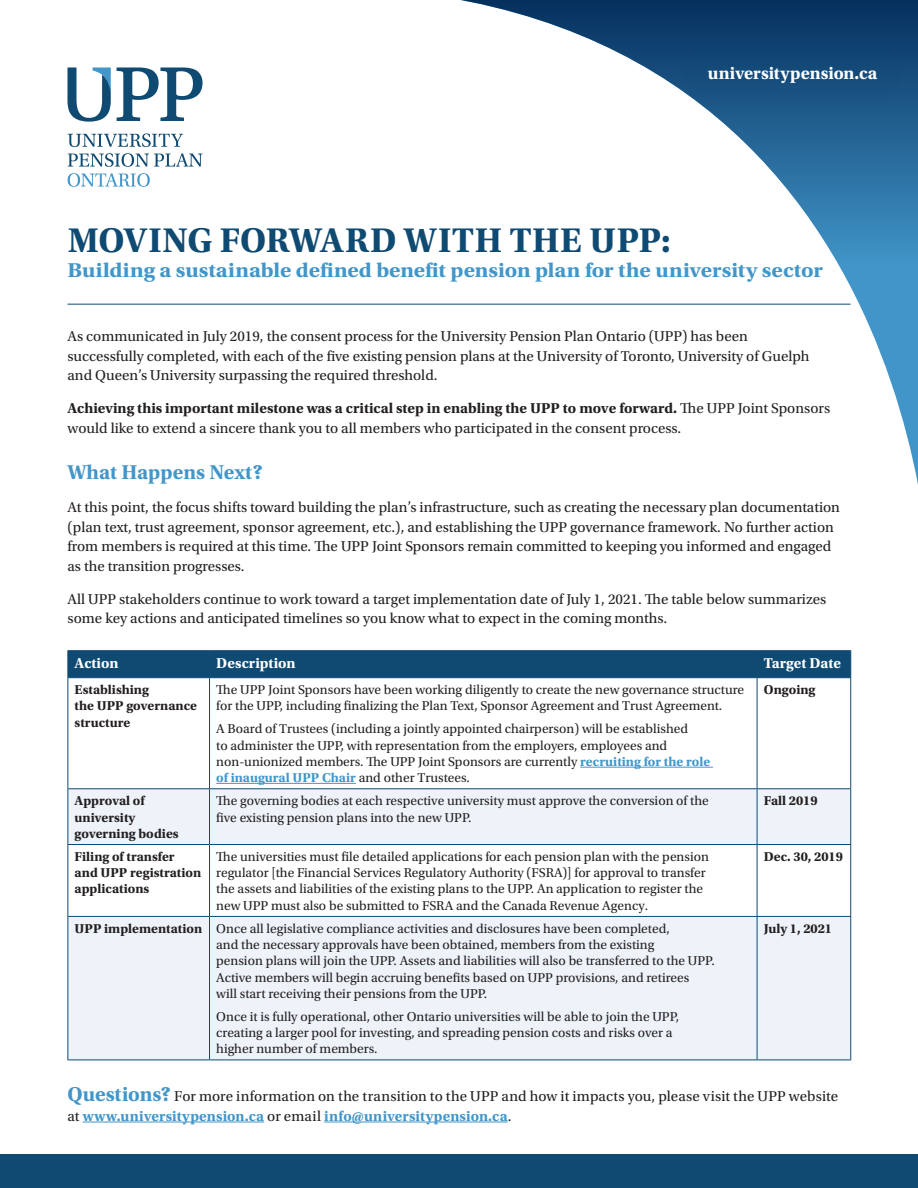
<style>
.page{position:relative;width:918px;height:1188px;background:#fff}
.page>*{position:absolute;margin:0;border:0;box-sizing:border-box;transform-origin:0 0}
.t1{font:700 36px "Utopia Std";letter-spacing:.015em;color:#0e4a72}
.t2{font:700 21px "Utopia Std";color:#4296c9;scale:1.07 1}
.t3{font:700 21px "Utopia Std";color:#4296c9}
.t4{font:700 18px "Utopia Std";color:#fff}
.t5{font:15px/19.5px "Utopia Std";color:#231f20}
.t6{font:700 15px "Utopia Std";color:#fff}
.t7{font:13.5px/16.2px "Utopia Std";color:#231f20}
.t8{font:700 13.5px/16.2px "Utopia Std";color:#231f20}
.s1{font-weight:700}
.s2{font-weight:700;color:#4296c9}
.s3{font-weight:700;font-size:21px;color:#4296c9}
</style>
<div class="page">
<svg style="left:311px;top:0;width:607px;height:484px"></svg>
<svg style="left:68px;top:133px;width:115px;height:14px"></svg>
<svg style="left:68px;top:153px;width:135px;height:14px"></svg>
<svg style="left:68px;top:173px;width:82px;height:14px"></svg>
<svg style="left:117px;top:68px;width:86px;height:53px"></svg>
<svg style="left:68px;top:68px;width:43px;height:54px"></svg>
<hr style="left:83px;top:1122px;width:181px;height:1px;background:#4296c9">
<hr style="left:324px;top:1122px;width:184px;height:1px;background:#4296c9">
<hr style="left:68px;top:304px;width:782px;height:1px;background:#0e4a72">
<div style="left:675px;top:33px;width:236px;height:85px;background:#0e4a72;opacity:.37"></div>
<div style="left:0;top:1154px;width:918px;height:34px;background:#0e4a72"></div>
<svg style="left:69px;top:789px;width:781px;height:271px;fill:#edf3f9"></svg>
<hr style="left:68px;top:650px;width:142px;height:1px;background:#0e4a72">
<hr style="left:210px;top:650px;width:547px;height:1px;background:#0e4a72">
<hr style="left:757px;top:650px;width:94px;height:1px;background:#0e4a72">
<div style="left:68px;top:651px;width:783px;height:26px;background:#0e4a72"></div>
<hr style="left:68px;top:677px;width:142px;height:1px;background:#0e4a72">
<hr style="left:68px;top:678px;width:1px;height:110px;background:#0e4a72">
<hr style="left:210px;top:677px;width:547px;height:1px;background:#0e4a72">
<hr style="left:209px;top:678px;width:1px;height:110px;background:#0e4a72">
<hr style="left:757px;top:677px;width:94px;height:1px;background:#0e4a72">
<hr style="left:757px;top:678px;width:1px;height:110px;background:#0e4a72">
<hr style="left:850px;top:678px;width:1px;height:110px;background:#0e4a72">
<hr style="left:68px;top:788px;width:142px;height:1px;background:#0e4a72">
<hr style="left:68px;top:789px;width:1px;height:55px;background:#0e4a72">
<hr style="left:210px;top:788px;width:547px;height:1px;background:#0e4a72">
<hr style="left:209px;top:789px;width:1px;height:55px;background:#0e4a72">
<hr style="left:757px;top:788px;width:94px;height:1px;background:#0e4a72">
<hr style="left:757px;top:789px;width:1px;height:55px;background:#0e4a72">
<hr style="left:850px;top:789px;width:1px;height:55px;background:#0e4a72">
<hr style="left:68px;top:844px;width:142px;height:1px;background:#0e4a72">
<hr style="left:68px;top:845px;width:1px;height:71px;background:#0e4a72">
<hr style="left:210px;top:844px;width:547px;height:1px;background:#0e4a72">
<hr style="left:209px;top:845px;width:1px;height:71px;background:#0e4a72">
<hr style="left:757px;top:844px;width:94px;height:1px;background:#0e4a72">
<hr style="left:757px;top:845px;width:1px;height:71px;background:#0e4a72">
<hr style="left:850px;top:845px;width:1px;height:71px;background:#0e4a72">
<hr style="left:68px;top:916px;width:142px;height:1px;background:#0e4a72">
<hr style="left:68px;top:917px;width:1px;height:143px;background:#0e4a72">
<hr style="left:210px;top:916px;width:547px;height:1px;background:#0e4a72">
<hr style="left:209px;top:917px;width:1px;height:143px;background:#0e4a72">
<hr style="left:757px;top:916px;width:94px;height:1px;background:#0e4a72">
<hr style="left:757px;top:917px;width:1px;height:143px;background:#0e4a72">
<hr style="left:850px;top:917px;width:1px;height:143px;background:#0e4a72">
<hr style="left:68px;top:1060px;width:142px;height:1px;background:#0e4a72">
<hr style="left:210px;top:1060px;width:547px;height:1px;background:#0e4a72">
<hr style="left:757px;top:1060px;width:94px;height:1px;background:#0e4a72">
<hr style="left:580px;top:767px;width:133px;height:1px;background:#4296c9">
<hr style="left:216px;top:783px;width:140px;height:1px;background:#4296c9">
<p class="t4" style="left:708px;top:63px;width:171px">universitypension.ca</p>
<p class="t1" style="left:68px;top:219px;width:605px">MOVING FORWARD WITH THE UPP:</p>
<p class="t2" style="left:68px;top:258px;width:708px">Building a sustainable defined benefit pension plan for the university sector</p>
<p class="t5" style="left:68px;top:327px;width:744px">As communicated in July 2019, the consent process for the University Pension Plan Ontario (UPP) has been successfully completed, with each of the five existing pension plans at the University of Toronto, University of Guelph and Queen’s University surpassing the required threshold.</p>
<p class="t5" style="left:68px;top:399px;width:764px"><span class="s1">Achieving this important milestone was a critical step in enabling the UPP to move forward.</span> The UPP Joint Sponsors would like to extend a sincere thank you to all members who participated in the consent process.</p>
<p class="t3" style="left:68px;top:460px;width:197px">What Happens Next?</p>
<p class="t5" style="left:68px;top:498px;width:774px">At this point, the focus shifts toward building the plan’s infrastructure, such as creating the necessary plan documentation (plan text, trust agreement, sponsor agreement, etc.), and establishing the UPP governance framework. No further action from members is required at this time. The UPP Joint Sponsors remain committed to keeping you informed and engaged as the transition progresses.</p>
<p class="t5" style="left:68px;top:589px;width:760px">All UPP stakeholders continue to work toward a target implementation date of July 1, 2021. The table below summarizes some key actions and anticipated timelines so you know what to expect in the coming months.</p>
<p class="t6" style="left:75px;top:655px;width:46px">Action</p>
<p class="t6" style="left:216px;top:655px;width:81px">Description</p>
<p class="t6" style="left:764px;top:655px;width:79px">Target Date</p>
<p class="t8" style="left:75px;top:682px;width:124px">Establishing<br>the UPP governance structure</p>
<p class="t7" style="left:216px;top:682px;width:529px">The UPP Joint Sponsors have been working diligently to create the new governance structure for the UPP, including finalizing the Plan Text, Sponsor Agreement and Trust Agreement.</p>
<p class="t7" style="left:216px;top:721px;width:496px">A Board of Trustees (including a jointly appointed chairperson) will be established<br>to administer the UPP, with representation from the employers, employees and non-unionized members. The UPP Joint Sponsors are currently <span class="s2">recruiting for the role of inaugural UPP Chair</span> and other Trustees.</p>
<p class="t8" style="left:764px;top:682px;width:53px">Ongoing</p>
<p class="t8" style="left:75px;top:793px;width:106px">Approval of university governing bodies</p>
<p class="t7" style="left:216px;top:793px;width:494px">The governing bodies at each respective university must approve the conversion of the five existing pension plans into the new UPP.</p>
<p class="t8" style="left:764px;top:793px;width:55px">Fall 2019</p>
<p class="t8" style="left:75px;top:849px;width:128px">Filing of transfer and UPP registration applications</p>
<p class="t7" style="left:216px;top:849px;width:494px">The universities must file detailed applications for each pension plan with the pension regulator [the Financial Services Regulatory Authority (FSRA)] for approval to transfer the assets and liabilities of the existing plans to the UPP. An application to register the new UPP must also be submitted to FSRA and the Canada Revenue Agency.</p>
<p class="t8" style="left:764px;top:849px;width:81px">Dec. 30, 2019</p>
<p class="t8" style="left:75px;top:921px;width:129px">UPP implementation</p>
<p class="t7" style="left:216px;top:921px;width:500px">Once all legislative compliance activities and disclosures have been completed,<br>and the necessary approvals have been obtained, members from the existing<br>pension plans will join the UPP. Assets and liabilities will also be transferred to the UPP.<br>Active members will begin accruing benefits based on UPP provisions, and retirees<br>will start receiving their pensions from the UPP.</p>
<p class="t7" style="left:216px;top:1009px;width:464px">Once it is fully operational, other Ontario universities will be able to join the UPP, creating a larger pool for investing, and spreading pension costs and risks over a higher number of members.</p>
<p class="t8" style="left:764px;top:921px;width:70px">July 1, 2021</p>
<p class="t5" style="left:68px;top:1087px;width:772px"><span class="s3">Questions?</span> For more information on the transition to the UPP and how it impacts you, please visit the UPP website at <span class="s2">www.universitypension.ca</span> or email <span class="s2">info@universitypension.ca</span>.</p>
</div>
